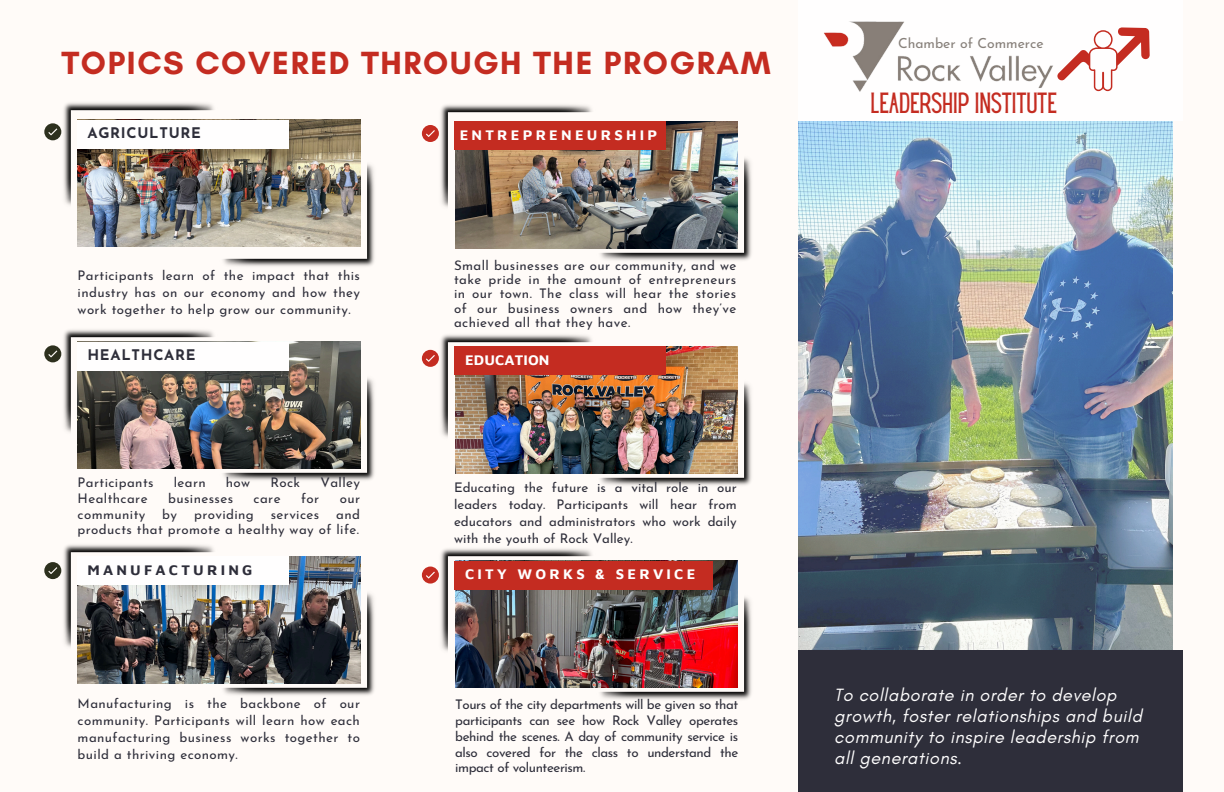
<style>
.page{position:relative;width:1224px;height:792px;background:#fffbf8}
.page>*{position:absolute;margin:0;border:0;box-sizing:border-box;transform-origin:0 0}
.t1{font:700 32.7px "Glacial Indifference";letter-spacing:.05em;color:#c42c21}
.t2{font:25.5px "Hey Gotcha";color:#c42c21}
.t3{font:italic 18.1px/21px "Glacial Indifference";letter-spacing:.03em;color:#fffefe}
.t4{font:700 14.6px "Maven Pro";letter-spacing:.22em;color:#fff}
.t5{font:700 14.6px "Josefin Sans";letter-spacing:.05em;color:#2e2e3a}
.t6{font:700 14.6px "Maven Pro";letter-spacing:.22em;color:#2e2e3a}
.t7{font:700 14.6px "Maven Pro";letter-spacing:.01em;color:#fff}
.t8{font:13.9px "Josefin Sans";color:#87807a}
.t9{font:13.3px/17.2px "Josefin Sans";letter-spacing:.03em;color:#2e2e3a;text-align:justify}
</style>
<div class="page">
<img style="left:799px;top:121px;width:373px;height:529px">
<img style="left:61px;top:102px;width:157px;height:107px">
<img style="left:61px;top:329px;width:157px;height:107px">
<img style="left:61px;top:544px;width:153px;height:106px">
<img style="left:440px;top:104px;width:152px;height:103px">
<img style="left:440px;top:334px;width:152px;height:103px">
<img style="left:440px;top:548px;width:155px;height:103px">
<img style="left:78px;top:120px;width:282px;height:127px">
<img style="left:455px;top:121px;width:283px;height:127px">
<img style="left:78px;top:342px;width:282px;height:127px">
<img style="left:455px;top:346px;width:283px;height:127px">
<img style="left:78px;top:556px;width:282px;height:127px">
<img style="left:455px;top:561px;width:283px;height:127px">
<svg style="left:44px;top:123px;width:17px;height:17px"></svg>
<svg style="left:422px;top:125px;width:17px;height:17px"></svg>
<svg style="left:44px;top:345px;width:17px;height:17px"></svg>
<svg style="left:422px;top:350px;width:17px;height:17px"></svg>
<svg style="left:44px;top:562px;width:17px;height:17px"></svg>
<svg style="left:422px;top:567px;width:17px;height:17px"></svg>
<div style="left:77px;top:120px;width:211px;height:29px;background:#fffefe"></div>
<div style="left:454px;top:121px;width:212px;height:29px;background:#c42c21"></div>
<div style="left:77px;top:342px;width:211px;height:29px;background:#fffefe"></div>
<div style="left:454px;top:346px;width:212px;height:29px;background:#c42c21"></div>
<div style="left:77px;top:556px;width:211px;height:29px;background:#fffefe"></div>
<div style="left:454px;top:561px;width:259px;height:28px;background:#c42c21"></div>
<img style="left:597px;top:155px;width:155px;height:106px">
<img style="left:597px;top:379px;width:155px;height:107px">
<img style="left:597px;top:594px;width:155px;height:106px">
<img style="left:220px;top:160px;width:155px;height:107px">
<img style="left:220px;top:375px;width:155px;height:106px">
<img style="left:220px;top:589px;width:155px;height:107px">
<div style="left:799px;top:0;width:384px;height:121px;background:#fffefe"></div>
<img style="left:824px;top:21px;width:229px;height:71px">
<svg style="left:1057px;top:27px;width:93px;height:64px"></svg>
<div style="left:799px;top:650px;width:384px;height:142px;background:#2e2e3a"></div>
<p class="t1" style="left:61px;top:43px;width:711px">TOPICS COVERED THROUGH THE PROGRAM</p>
<p class="t5" style="left:87px;top:127px;width:115px">AGRICULTURE</p>
<h4 class="t4" style="left:460px;top:126px;width:199px">ENTREPRENEURSHIP</h4>
<h4 class="t9" style="left:78px;top:268px;width:284px">Participants learn of the impact that this industry has on our economy and how they work together to help grow our community.</h4>
<p class="t9" style="left:454px;top:260px;width:284px;line-height:14.2px">Small businesses are our community, and we take pride in the amount of entrepreneurs in our town. The class will hear the stories of our business owners and how they’ve achieved all that they have.</p>
<p class="t5" style="left:87px;top:349px;width:110px">HEALTHCARE</p>
<p class="t7" style="left:465px;top:351px;width:86px">EDUCATION</p>
<p class="t9" style="left:78px;top:475px;width:77px">Participants</p>
<p class="t9" style="left:174px;top:475px;width:34px">learn</p>
<p class="t9" style="left:226px;top:475px;width:26px">how</p>
<p class="t9" style="left:270px;top:475px;width:31px">Rock</p>
<p class="t9" style="left:320px;top:475px;width:41px">Valley</p>
<p class="t9" style="left:78px;top:491px;width:71px">Healthcare</p>
<p class="t9" style="left:168px;top:491px;width:66px">businesses</p>
<p class="t9" style="left:254px;top:491px;width:28px">care</p>
<p class="t9" style="left:301px;top:491px;width:20px">for</p>
<p class="t9" style="left:340px;top:491px;width:22px">our</p>
<p class="t9" style="left:78px;top:507px;width:69px">community</p>
<p class="t9" style="left:162px;top:507px;width:16px">by</p>
<p class="t9" style="left:194px;top:507px;width:61px">providing</p>
<p class="t9" style="left:271px;top:507px;width:50px">services</p>
<p class="t9" style="left:78px;top:507px;width:284px;line-height:15.8px;text-align:right">and<br>products that promote a healthy way of life.</p>
<p class="t9" style="left:454px;top:480px;width:284px">Educating the future is a vital role in our leaders today. Participants will hear from educators and administrators who work daily with the youth of Rock Valley.</p>
<p class="t6" style="left:87px;top:561px;width:167px">MANUFACTURING</p>
<p class="t4" style="left:465px;top:565px;width:232px">CITY WORKS &amp; SERVICE</p>
<p class="t8" style="left:898px;top:38px;width:147px">Chamber of Commerce</p>
<p class="t2" style="left:871px;top:93px;width:186px">LEADERSHIP INSTITUTE</p>
<p class="t9" style="left:78px;top:696px;width:284px">Manufacturing is the backbone of our community. Participants will learn how each manufacturing business works together to build a thriving economy.</p>
<p class="t9" style="left:455px;top:698px;width:285px;line-height:15.8px">Tours of the city departments will be given so that participants can see how Rock Valley operates behind the scenes. A day of community service is also covered for the class to understand the impact of volunteerism.</p>
<h4 class="t3" style="left:834px;top:684px;width:309px">To collaborate in order to develop growth, foster relationships and build community to inspire leadership from all generations.</h4>
</div>
